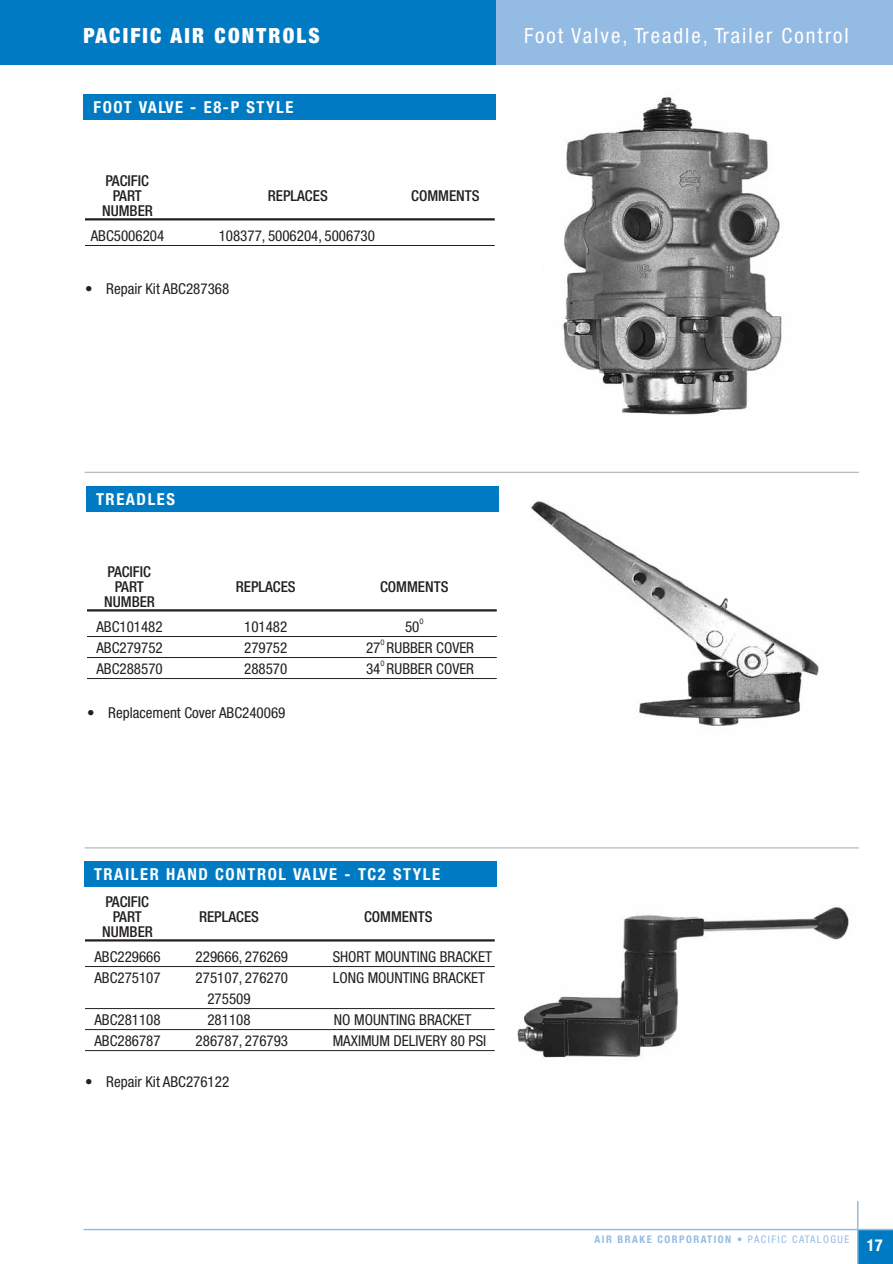
<style>
.page{position:relative;width:893px;height:1264px;background:#fff}
.page>*{position:absolute;margin:0;border:0;box-sizing:border-box;transform-origin:0 0}
.t1{font:condensed 21px "Helvetica Neue";letter-spacing:.095em;color:#fff}
.t2{font:900 condensed 21px "Helvetica Neue";letter-spacing:.105em;color:#fff}
.t3{font:700 condensed 16.5px "Helvetica Neue";letter-spacing:.095em;color:#fff}
.t4{font:condensed 15px "Helvetica Neue";color:#231f20}
.t5{font:500 condensed 15px/15px "Helvetica Neue";color:#231f20;text-align:center}
.t6{font:700 condensed 10.5px "Helvetica Neue";letter-spacing:.145em;color:#94bbe3}
.t7{font:condensed 7.5px "Helvetica Neue";color:#231f20}
.s1{font-weight:400}
</style>
<div class="page">
<div style="left:857px;top:1229px;width:35px;height:34px;background:#007bc3"></div>
<hr style="left:83px;top:1228px;width:809px;height:2px;background:#94bbe3">
<hr style="left:856px;top:1200px;width:2px;height:63px;background:#94bbe3">
<div style="left:0;top:0;width:892px;height:64px;background:#007bc3"></div>
<div style="left:496px;top:0;width:396px;height:64px;background:#94bbe3"></div>
<div style="left:86px;top:486px;width:412px;height:26px;background:#007bc3"></div>
<div style="left:84px;top:861px;width:412px;height:26px;background:#007bc3"></div>
<img style="left:530px;top:501px;width:289px;height:225px">
<img style="left:517px;top:905px;width:332px;height:153px">
<hr style="left:87px;top:609px;width:409px;height:2px;background:#231f20">
<hr style="left:87px;top:636px;width:409px;height:1px;background:#231f20">
<hr style="left:87px;top:657px;width:409px;height:1px;background:#231f20">
<hr style="left:87px;top:678px;width:409px;height:1px;background:#231f20">
<hr style="left:85px;top:939px;width:409px;height:2px;background:#231f20">
<hr style="left:85px;top:966px;width:409px;height:1px;background:#231f20">
<hr style="left:85px;top:1008px;width:409px;height:1px;background:#231f20">
<hr style="left:85px;top:1029px;width:409px;height:1px;background:#231f20">
<hr style="left:85px;top:1050px;width:409px;height:1px;background:#231f20">
<div style="left:83px;top:94px;width:413px;height:26px;background:#007bc3"></div>
<img style="left:563px;top:97px;width:219px;height:318px">
<hr style="left:85px;top:218px;width:409px;height:2px;background:#231f20">
<hr style="left:85px;top:245px;width:409px;height:1px;background:#231f20">
<hr style="left:85px;top:472px;width:773px;height:1px;background:#a7a9ac">
<hr style="left:85px;top:847px;width:773px;height:1px;background:#a7a9ac">
<h1 class="t2" style="left:83px;top:23px;width:238px">PACIFIC AIR CONTROLS</h1>
<h1 class="t1" style="left:524px;top:23px;width:326px">Foot Valve, Treadle, Trailer Control</h1>
<p class="t3" style="left:93px;top:97px;width:201px">FOOT VALVE - E8-P STYLE</p>
<p class="t5" style="left:106px;top:172px;width:45px">PACIFIC<br>PART</p>
<p class="t5" style="left:268px;top:187px;width:61px">REPLACES</p>
<p class="t5" style="left:411px;top:187px;width:70px">COMMENTS</p>
<p class="t5" style="left:102px;top:202px;width:52px">NUMBER</p>
<p class="t4" style="left:91px;top:227px;width:75px">ABC5006204</p>
<p class="t4" style="left:219px;top:227px;width:158px">108377, 5006204, 5006730</p>
<p class="t4" style="left:85px;top:280px;width:146px">• Repair Kit ABC287368</p>
<p class="t3" style="left:96px;top:489px;width:80px">TREADLES</p>
<p class="t5" style="left:108px;top:563px;width:45px">PACIFIC<br>PART</p>
<p class="t5" style="left:236px;top:578px;width:61px">REPLACES</p>
<p class="t5" style="left:380px;top:578px;width:70px">COMMENTS</p>
<p class="t5" style="left:104px;top:593px;width:52px">NUMBER</p>
<p class="t4" style="left:96px;top:618px;width:68px">ABC101482</p>
<p class="t4" style="left:244px;top:618px;width:45px">101482</p>
<p class="t4" style="left:405px;top:618px;width:16px">50</p>
<p class="t7" style="left:419px;top:617px;width:6px">O</p>
<p class="t4" style="left:96px;top:639px;width:68px">ABC279752</p>
<p class="t4" style="left:244px;top:639px;width:45px">279752</p>
<p class="t4" style="left:366px;top:639px;width:109px">27 RUBBER COVER</p>
<p class="t7" style="left:380px;top:638px;width:6px">O</p>
<p class="t7" style="left:380px;top:659px;width:6px">O</p>
<p class="t4" style="left:96px;top:660px;width:68px">ABC288570</p>
<p class="t4" style="left:244px;top:660px;width:45px">288570</p>
<p class="t4" style="left:366px;top:660px;width:109px">34 RUBBER COVER</p>
<p class="t4" style="left:87px;top:704px;width:200px">• Replacement Cover ABC240069</p>
<p class="t3" style="left:94px;top:864px;width:347px">TRAILER HAND CONTROL VALVE - TC2 STYLE</p>
<p class="t5" style="left:106px;top:893px;width:45px">PACIFIC<br>PART</p>
<p class="t5" style="left:199px;top:908px;width:61px">REPLACES</p>
<p class="t5" style="left:364px;top:908px;width:70px">COMMENTS</p>
<p class="t5" style="left:102px;top:923px;width:52px">NUMBER</p>
<p class="t4" style="left:94px;top:947px;width:68px">ABC229666</p>
<p class="t4" style="left:195px;top:947px;width:94px">229666, 276269</p>
<p class="t4" style="left:332px;top:947px;width:161px">SHORT MOUNTING BRACKET</p>
<p class="t4" style="left:94px;top:968px;width:68px">ABC275107</p>
<p class="t4" style="left:195px;top:968px;width:94px">275107, 276270</p>
<p class="t4" style="left:332px;top:968px;width:154px">LONG MOUNTING BRACKET</p>
<p class="t4" style="left:207px;top:989px;width:45px">275509</p>
<p class="t4" style="left:94px;top:1010px;width:68px">ABC281108</p>
<p class="t4" style="left:207px;top:1010px;width:45px">281108</p>
<p class="t4" style="left:334px;top:1010px;width:139px">NO MOUNTING BRACKET</p>
<p class="t4" style="left:94px;top:1031px;width:68px">ABC286787</p>
<p class="t4" style="left:195px;top:1031px;width:94px">286787, 276793</p>
<p class="t4" style="left:332px;top:1031px;width:155px">MAXIMUM DELIVERY 80 PSI</p>
<p class="t4" style="left:85px;top:1072px;width:146px">• Repair Kit ABC276122</p>
<p class="t6" style="left:594px;top:1232px;width:256px">AIR BRAKE CORPORATION <span class="s1">• PACIFIC CATALOGUE</span></p>
<p class="t3" style="left:866px;top:1235px;width:17px">17</p>
</div>
